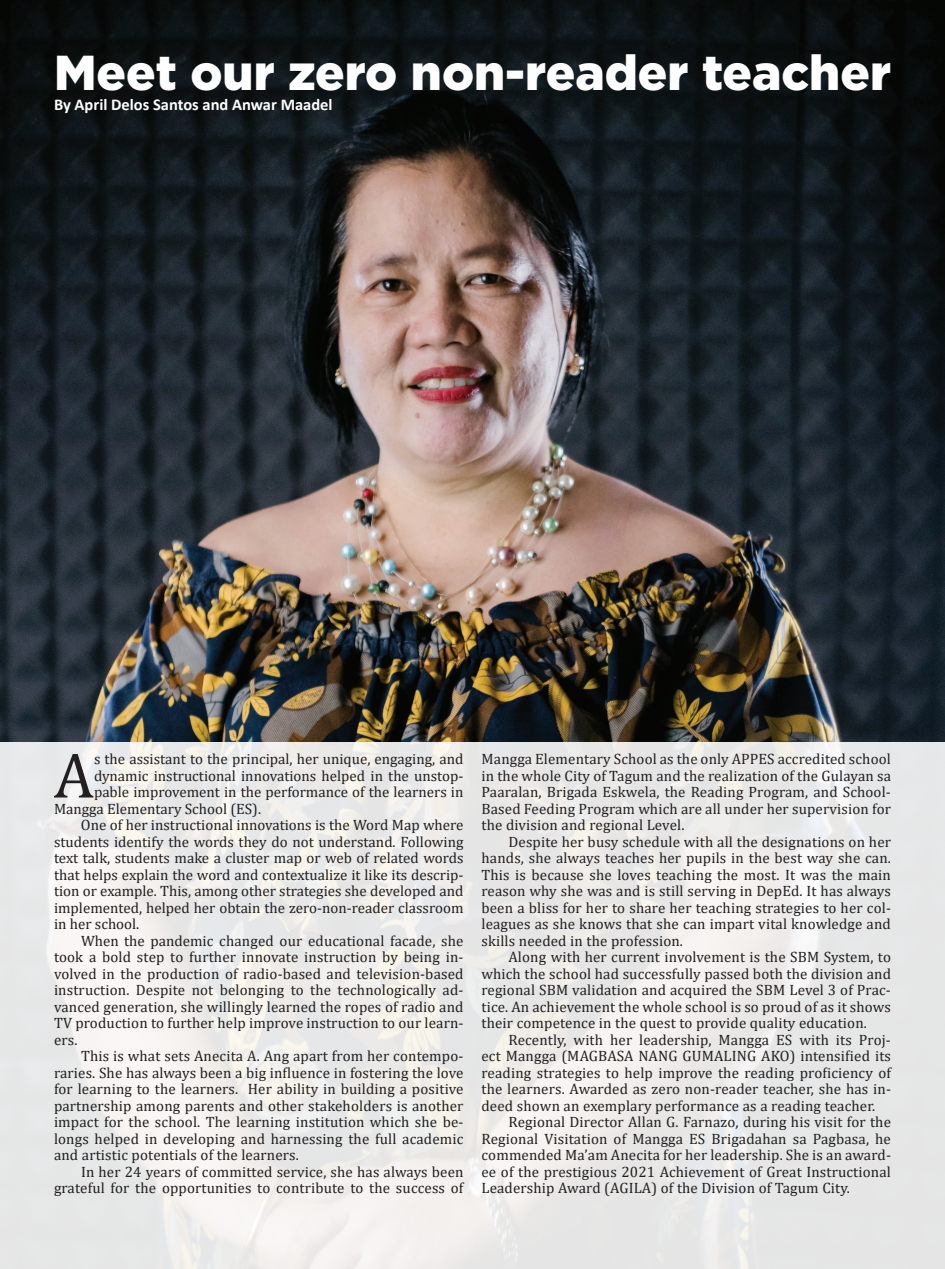
<style>
.page{position:relative;width:945px;height:1269px;background:#fff}
.page>*{position:absolute;margin:0;border:0;box-sizing:border-box;transform-origin:0 0}
.t1{font:64.5px "Cambria";color:#231f20}
.t2{font:900 49.05px "Gotham";color:#fff}
.t3{font:700 16.5px "Calibri";color:#fff}
.t4{font:15px/16.5px "Cambria";letter-spacing:.01em;color:#231f20;text-align:justify}
</style>
<div class="page">
<img style="left:0;top:0;width:945px;height:742px">
<div style="left:0;top:742px;width:945px;height:527px;background:linear-gradient(to right,#f0eeec,#e9e8e8)"></div>
<h2 class="t2" style="left:54px;top:44px;width:839px">Meet our zero non-reader teacher</h2>
<p class="t3" style="left:54px;top:93px;width:280px">By April Delos Santos and Anwar Maadel</p>
<h1 class="t1" style="left:54px;top:738px;width:42px">A</h1>
<p class="t4" style="left:94px;top:751px;width:371px">s the assistant to the principal, her unique, engaging, and</p>
<p class="t4" style="left:94px;top:768px;width:371px">dynamic instructional innovations helped in the unstop-</p>
<p class="t4" style="left:94px;top:784px;width:371px">pable improvement in the performance of the learners in</p>
<p class="t4" style="left:54px;top:801px;width:209px">Mangga Elementary School (ES).</p>
<p class="t4" style="left:81px;top:817px;width:384px">One of her instructional innovations is the Word Map where</p>
<p class="t4" style="left:54px;top:834px;width:411px">students identify the words they do not understand. Following</p>
<p class="t4" style="left:54px;top:850px;width:411px">text talk, students make a cluster map or web of related words</p>
<p class="t4" style="left:54px;top:867px;width:411px">that helps explain the word and contextualize it like its descrip-</p>
<p class="t4" style="left:54px;top:883px;width:411px">tion or example. This, among other strategies she developed and</p>
<p class="t4" style="left:54px;top:900px;width:411px">implemented, helped her obtain the zero-non-reader classroom</p>
<p class="t4" style="left:54px;top:916px;width:87px">in her school.</p>
<p class="t4" style="left:81px;top:933px;width:384px">When the pandemic changed our educational facade, she</p>
<p class="t4" style="left:54px;top:949px;width:411px">took a bold step to further innovate instruction by being in-</p>
<p class="t4" style="left:54px;top:966px;width:411px">volved in the production of radio-based and television-based</p>
<p class="t4" style="left:54px;top:982px;width:411px">instruction. Despite not belonging to the technologically ad-</p>
<p class="t4" style="left:54px;top:999px;width:411px">vanced generation, she willingly learned the ropes of radio and</p>
<p class="t4" style="left:54px;top:1015px;width:411px">TV production to further help improve instruction to our learn-</p>
<p class="t4" style="left:54px;top:1032px;width:25px">ers.</p>
<p class="t4" style="left:81px;top:1048px;width:384px">This is what sets Anecita A. Ang apart from her contempo-</p>
<p class="t4" style="left:54px;top:1065px;width:411px">raries. She has always been a big influence in fostering the love</p>
<p class="t4" style="left:54px;top:1081px;width:411px">for learning to the learners. Her ability in building a positive</p>
<p class="t4" style="left:54px;top:1098px;width:411px">partnership among parents and other stakeholders is another</p>
<p class="t4" style="left:54px;top:1114px;width:411px">impact for the school. The learning institution which she be-</p>
<p class="t4" style="left:54px;top:1131px;width:411px">longs helped in developing and harnessing the full academic</p>
<p class="t4" style="left:54px;top:1147px;width:246px">and artistic potentials of the learners.</p>
<p class="t4" style="left:81px;top:1164px;width:384px">In her 24 years of committed service, she has always been</p>
<p class="t4" style="left:54px;top:1180px;width:411px">grateful for the opportunities to contribute to the success of</p>
<p class="t4" style="left:482px;top:751px;width:411px">Mangga Elementary School as the only APPES accredited school in the whole City of Tagum and the realization of the Gulayan sa Paaralan, Brigada Eskwela, the Reading Program, and School-Based Feeding Program which are all under her supervision for the division and regional Level.</p>
<p class="t4" style="left:482px;top:834px;width:411px;text-indent:27px">Despite her busy schedule with all the designations on her hands, she always teaches her pupils in the best way she can.<br>This is because she loves teaching the most. It was the main reason why she was and is still serving in DepEd. It has always been a bliss for her to share her teaching strategies to her col&shy;leagues as she knows that she can impart vital knowledge and skills needed in the profession.</p>
<p class="t4" style="left:482px;top:949px;width:411px;text-indent:27px">Along with her current involvement is the SBM System, to which the school had successfully passed both the division and regional SBM validation and acquired the SBM Level 3 of Prac&shy;tice. An achievement the whole school is so proud of as it shows their competence in the quest to provide quality education.</p>
<p class="t4" style="left:482px;top:1032px;width:411px;text-indent:27px">Recently, with her leadership, Mangga ES with its Proj&shy;ect Mangga (MAGBASA NANG GUMALING AKO) intensified its reading strategies to help improve the reading proficiency of the learners. Awarded as zero non-reader teacher, she has in&shy;deed shown an exemplary performance as a reading teacher.</p>
<p class="t4" style="left:482px;top:1114px;width:411px;text-indent:27px">Regional Director Allan G. Farnazo, during his visit for the Regional Visitation of Mangga ES Brigadahan sa Pagbasa, he commended Ma’am Anecita for her leadership. She is an award&shy;ee of the prestigious 2021 Achievement of Great Instructional Leadership Award (AGILA) of the Division of Tagum City.</p>
</div>
